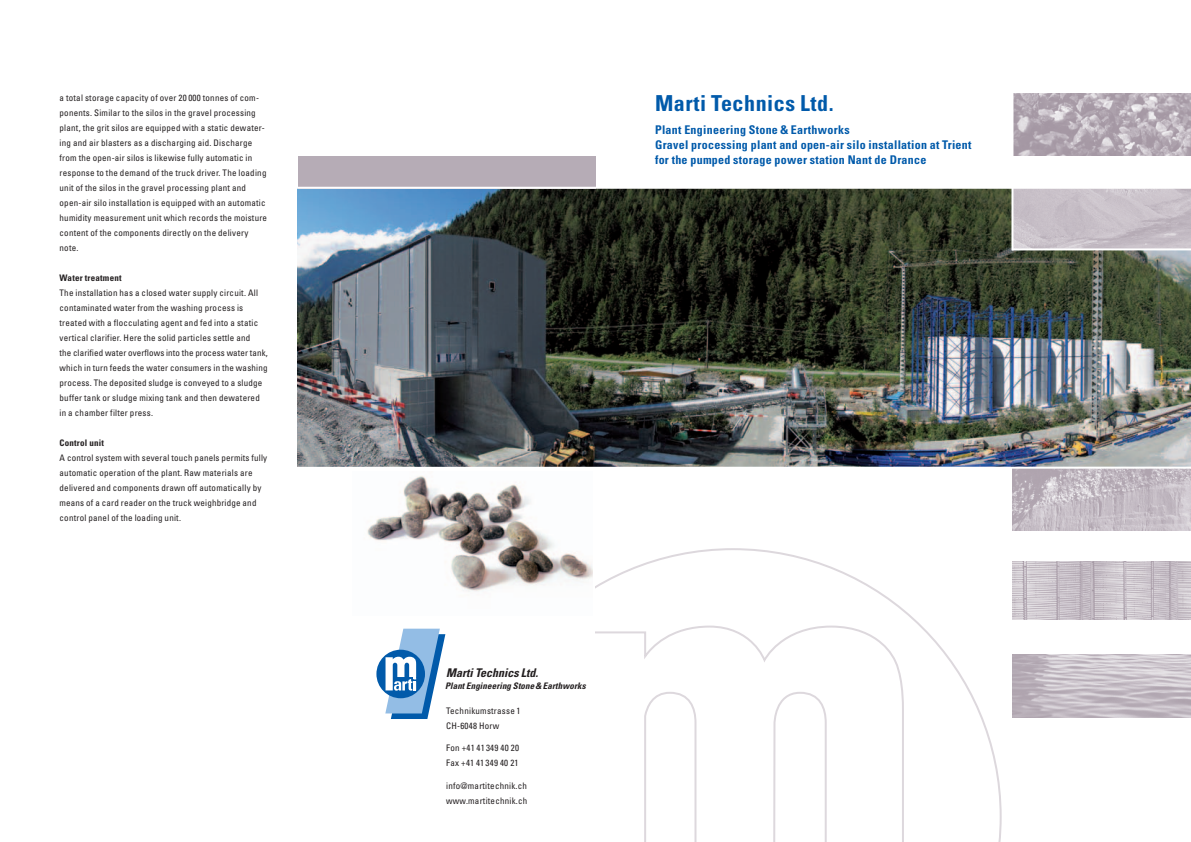
<style>
.page{position:relative;width:1191px;height:842px;background:#fff}
.page>*{position:absolute;margin:0;border:0;box-sizing:border-box;transform-origin:0 0}
.t1{font:700 condensed 22px "Univers";letter-spacing:.025em;color:#015aaa}
.t2{font:700 condensed 12px/15px "Univers";letter-spacing:.025em;color:#015aaa}
.t3{font:italic 700 condensed 12px "Univers";color:#231f20}
.t4{font:condensed 9px/15px "Univers";letter-spacing:.025em;color:#231f20}
.t5{font:italic 700 condensed 9px "Univers";letter-spacing:.01em;color:#231f20}
.t6{font:700 condensed 9px "Univers";letter-spacing:.025em;color:#231f20}
</style>
<div class="page">
<img style="left:1012px;top:469px;width:179px;height:61px">
<img style="left:1013px;top:94px;width:178px;height:62px">
<img style="left:1012px;top:561px;width:179px;height:58px">
<img style="left:1012px;top:655px;width:179px;height:62px">
<svg style="left:595px;top:548px;width:407px;height:294px"></svg>
<img style="left:298px;top:189px;width:893px;height:278px">
<img style="left:1013px;top:189px;width:178px;height:59px">
<hr style="left:1012px;top:248px;width:179px;height:2px;background:#fff">
<hr style="left:1011px;top:90px;width:2px;height:160px;background:#fff">
<img style="left:367px;top:475px;width:225px;height:117px">
<div style="left:298px;top:156px;width:297px;height:33px;background:#b6acb6"></div>
<hr style="left:296px;top:187px;width:895px;height:2px;background:#fff">
<div style="left:376px;top:650px;width:49px;height:48px;background:#015aaa;border-radius:50%"></div>
<svg style="left:385px;top:629px;width:60px;height:90px"></svg>
<p class="t4" style="left:60px;top:90px;width:209px">a total storage capacity of over 20 000 tonnes of com&shy;ponents. Similar to the silos in the gravel processing plant, the grit silos are equipped with a static dewater&shy;ing and air blasters as a discharging aid. Discharge from the open-air silos is likewise fully automatic in response to the demand of the truck driver. The loading unit of the silos in the gravel processing plant and open-air silo installation is equipped with an automatic humidity measurement unit which records the moisture content of the components directly on the delivery note.</p>
<p class="t6" style="left:60px;top:272px;width:64px">Water treatment</p>
<p class="t4" style="left:60px;top:285px;width:210px">The installation has a closed water supply circuit. All contaminated water from the washing process is treated with a flocculating agent and fed into a static vertical clarifier. Here the solid particles settle and<br>the clarified water overflows into the process water tank, which in turn feeds the water consumers in the washing process. The deposited sludge is conveyed to a sludge buffer tank or sludge mixing tank and then dewatered in a chamber filter press.</p>
<p class="t6" style="left:60px;top:437px;width:46px">Control unit</p>
<p class="t4" style="left:60px;top:450px;width:209px">A control system with several touch panels permits fully automatic operation of the plant. Raw materials are delivered and components drawn off automatically by means of a card reader on the truck weighbridge and control panel of the loading unit.</p>
<h1 class="t1" style="left:655px;top:89px;width:180px">Marti Technics Ltd.</h1>
<h2 class="t2" style="left:655px;top:122px;width:318px">Plant Engineering Stone &amp; Earthworks<br>Gravel processing plant and open-air silo installation at Trient for the pumped storage power station Nant de Drance</h2>
<h2 class="t3" style="left:446px;top:665px;width:94px">Marti Technics Ltd.</h2>
<p class="t5" style="left:445px;top:680px;width:142px">Plant Engineering Stone&amp;Earthworks</p>
<p class="t4" style="left:446px;top:702px;width:76px">Technikumstrasse 1<br>CH-6048 Horw</p>
<p class="t4" style="left:446px;top:740px;width:74px">Fon +41 41 349 40 20<br>Fax +41 41 349 40 21</p>
<p class="t4" style="left:446px;top:777px;width:83px">info@martitechnik.ch www.martitechnik.ch</p>
</div>
